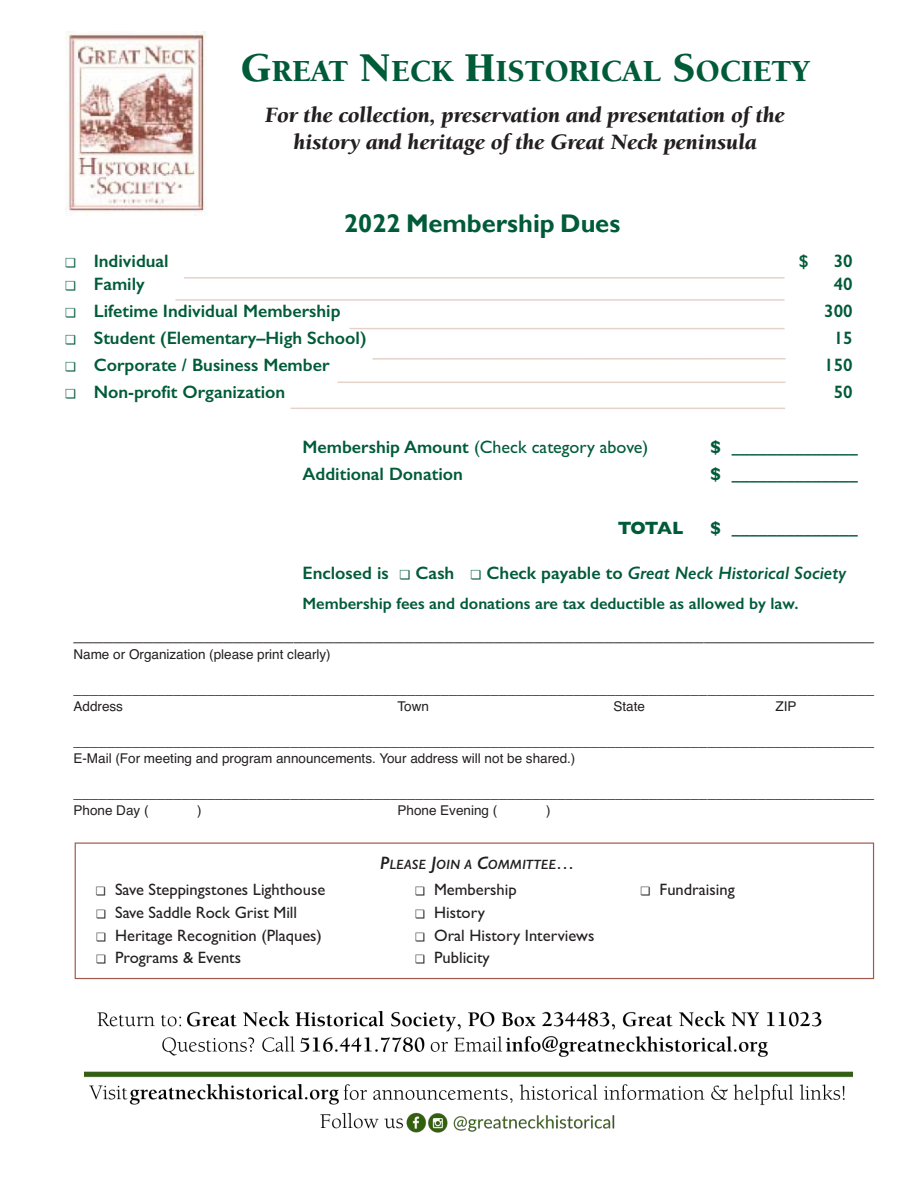
<style>
.page{position:relative;width:918px;height:1188px;background:#fff}
.page>*{position:absolute;margin:0;border:0;box-sizing:border-box;transform-origin:0 0}
.t1{font:900 31.5px "Berkeley";color:#005b39}
.t2{font:700 25.5px "Gill Sans";color:#005b39}
.t3{font:italic 900 22.5px/27px "Berkeley";color:#231f20;text-align:center}
.t4{font:600 18px "Gill Sans";color:#005b39}
.t5{font:18px "Helvetica";color:#231f20}
.t6{font:700 18px "Gill Sans";letter-spacing:-.055em;color:#005b39}
.t7{font:18px "Gill Sans";color:#005b39}
.t8{font:16.5px "Gill Sans";color:#231f20}
.t9{font:600 16.5px "Gill Sans";color:#005b39}
.t10{font:15px "Helvetica";color:#231f20}
.t11{font:13.5px "Helvetica";color:#231f20}
.t12{font:italic 600 13.5px "Gill Sans";color:#231f20}
.s1{font-size:42px}
.s2{font-family:"Menlo";font-weight:700}
.s3{font-weight:600}
.s4{font-family:"Menlo";font-weight:400}
.s5{font-style:italic}
.s6{font-size:18px}
.s7{font-family:"Helvetica";font-weight:400;font-style:normal;font-size:18px}
.s8{font-family:"Menlo"}
</style>
<div class="page">
<div style="left:75px;top:843px;width:799px;height:136px;border:1px solid #9e5b4c"></div>
<img style="left:65px;top:32px;width:141px;height:181px">
<hr style="left:184px;top:277px;width:601px;height:2px;background:#e5d2c9">
<hr style="left:175px;top:299px;width:609px;height:2px;background:#e5d2c9">
<hr style="left:350px;top:328px;width:435px;height:1px;background:#e5d2c9">
<hr style="left:372px;top:358px;width:414px;height:2px;background:#e5d2c9">
<hr style="left:338px;top:382px;width:448px;height:1px;background:#e5d2c9">
<hr style="left:290px;top:408px;width:495px;height:1px;background:#e5d2c9">
<img style="left:84px;top:1011px;width:768px;height:122px">
<h1 class="t1" style="left:240px;top:58px;width:571px"><span class="s1">G</span>REAT <span class="s1">N</span>ECK <span class="s1">H</span>ISTORICAL <span class="s1">S</span>OCIETY</h1>
<h3 class="t3" style="left:265px;top:103px;width:521px">For the collection, preservation and presentation of the history and heritage of the Great Neck peninsula</h3>
<h2 class="t2" style="left:344px;top:208px;width:278px">2022 Membership Dues</h2>
<p class="t4" style="left:65px;top:251px;width:105px"><span class="s2">❏</span> Individual</p>
<p class="t4" style="left:799px;top:251px;width:11px">$</p>
<p class="t4" style="left:834px;top:251px;width:21px">30</p>
<p class="t4" style="left:65px;top:273px;width:81px"><span class="s2">❏</span> Family</p>
<p class="t4" style="left:834px;top:273px;width:21px">40</p>
<p class="t4" style="left:65px;top:300px;width:277px"><span class="s2">❏</span> Lifetime Individual Membership</p>
<p class="t4" style="left:824px;top:300px;width:30px">300</p>
<p class="t4" style="left:65px;top:327px;width:303px"><span class="s2">❏</span> Student (Elementary–High School)</p>
<p class="t4" style="left:834px;top:327px;width:21px">15</p>
<p class="t4" style="left:65px;top:354px;width:266px"><span class="s2">❏</span> Corporate / Business Member</p>
<p class="t4" style="left:824px;top:354px;width:30px">150</p>
<p class="t4" style="left:65px;top:381px;width:222px"><span class="s2">❏</span> Non-profit Organization</p>
<p class="t4" style="left:834px;top:381px;width:21px">50</p>
<p class="t7" style="left:303px;top:436px;width:347px"><span class="s3">Membership Amount</span> (Check category above)</p>
<p class="t6" style="left:710px;top:436px;width:149px">$ ______________</p>
<p class="t4" style="left:302px;top:464px;width:162px">Additional Donation</p>
<p class="t6" style="left:710px;top:464px;width:149px">$ ______________</p>
<p class="t6" style="left:618px;top:517px;width:67px">TOTAL</p>
<p class="t6" style="left:710px;top:517px;width:149px">$ ______________</p>
<p class="t4" style="left:302px;top:562px;width:545px">Enclosed is <span class="s4">❏</span> Cash <span class="s4">❏</span> Check payable to <span class="s5">Great Neck Historical Society</span></p>
<p class="t9" style="left:303px;top:594px;width:497px">Membership fees and donations are tax deductible as allowed by law.</p>
<p class="t5" style="left:73px;top:624px;width:802px">________________________________________________________________________________</p>
<p class="t11" style="left:73px;top:646px;width:259px">Name or Organization (please print clearly)</p>
<p class="t10" style="left:73px;top:680px;width:802px">________________________________________________________________________________________________</p>
<p class="t11" style="left:73px;top:698px;width:51px">Address</p>
<p class="t11" style="left:397px;top:698px;width:33px">Town</p>
<p class="t11" style="left:613px;top:698px;width:33px">State</p>
<p class="t11" style="left:775px;top:698px;width:23px">ZIP</p>
<p class="t10" style="left:73px;top:732px;width:802px">________________________________________________________________________________________________</p>
<p class="t11" style="left:73px;top:751px;width:503px">E-Mail (For meeting and program announcements. Your address will not be shared.)</p>
<p class="t10" style="left:73px;top:784px;width:802px">________________________________________________________________________________________________</p>
<p class="t11" style="left:73px;top:803px;width:77px">Phone Day (</p>
<p class="t11" style="left:197px;top:803px;width:6px">)</p>
<p class="t11" style="left:397px;top:803px;width:101px">Phone Evening (</p>
<p class="t11" style="left:546px;top:803px;width:6px">)</p>
<p class="t12" style="left:380px;top:857px;width:196px"><span class="s6">P</span>LEASE <span class="s6">J</span>OIN A <span class="s6">C</span>OMMITTEE<span class="s7">…</span></p>
<p class="t8" style="left:96px;top:880px;width:231px"><span class="s8">❏</span> Save Steppingstones Lighthouse</p>
<p class="t8" style="left:415px;top:880px;width:103px"><span class="s8">❏</span> Membership</p>
<p class="t8" style="left:641px;top:880px;width:96px"><span class="s8">❏</span> Fundraising</p>
<p class="t8" style="left:96px;top:902px;width:203px"><span class="s8">❏</span> Save Saddle Rock Grist Mill</p>
<p class="t8" style="left:415px;top:902px;width:71px"><span class="s8">❏</span> History</p>
<p class="t8" style="left:96px;top:925px;width:227px"><span class="s8">❏</span> Heritage Recognition (Plaques)</p>
<p class="t8" style="left:415px;top:925px;width:181px"><span class="s8">❏</span> Oral History Interviews</p>
<p class="t8" style="left:96px;top:948px;width:147px"><span class="s8">❏</span> Programs &amp; Events</p>
<p class="t8" style="left:415px;top:948px;width:76px"><span class="s8">❏</span> Publicity</p>
</div>
